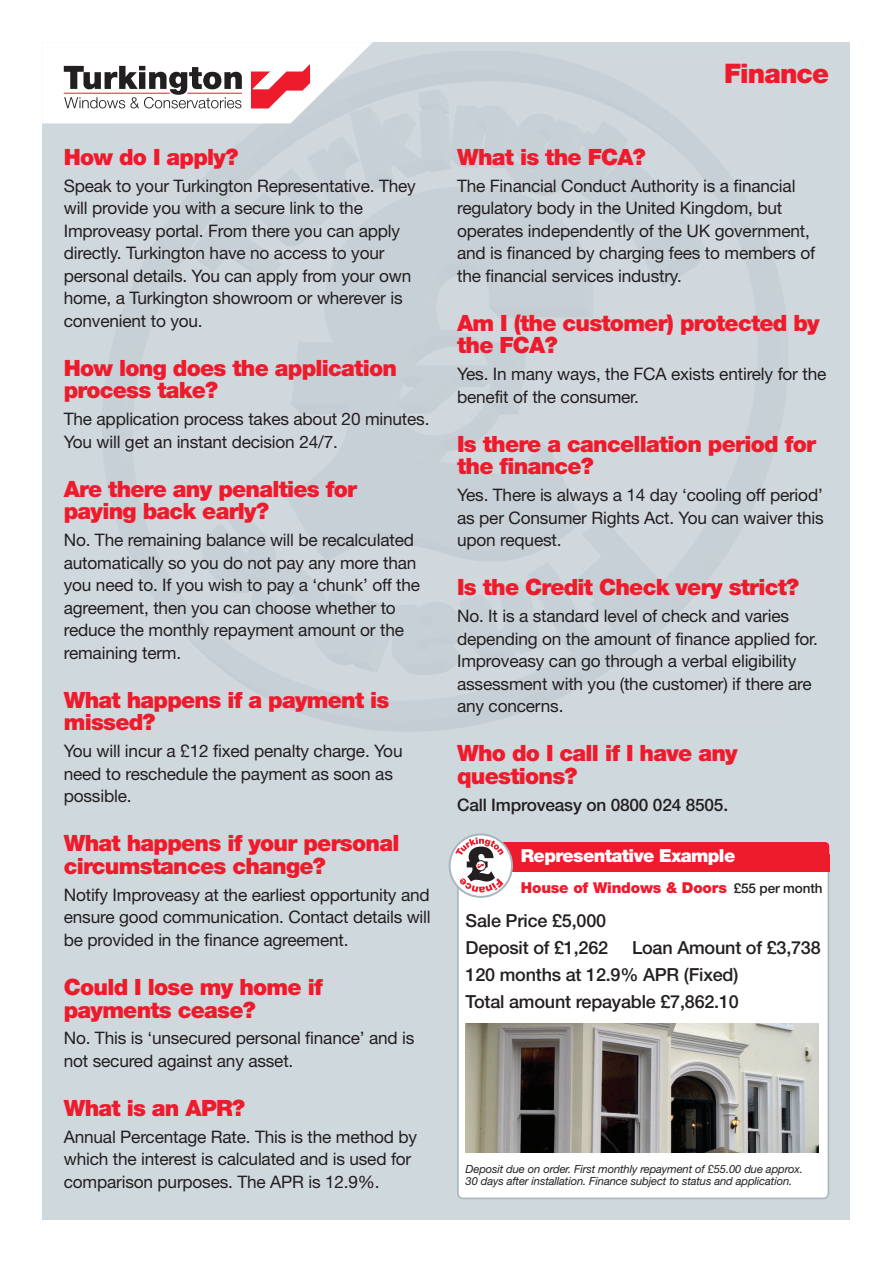
<style>
.page{position:relative;width:893px;height:1263px;background:#fff}
.page>*{position:absolute;margin:0;border:0;box-sizing:border-box;transform-origin:0 0}
.t1{font:900 27px "Helvetica Neue";letter-spacing:-.035em;color:#ee1b2c}
.t2{font:900 22.5px/22.5px "Helvetica Neue";letter-spacing:-.035em;color:#ee1b2c}
.t3{font:500 18px/27px "Helvetica Neue";letter-spacing:-.01em;color:#231f20}
.t4{font:900 18px "Helvetica Neue";letter-spacing:-.035em;color:#fff}
.t5{font:17.25px/22.5px "Helvetica Neue";letter-spacing:-.01em;color:#231f20}
.t6{font:500 17.25px "Helvetica Neue";letter-spacing:-.01em;color:#231f20}
.t7{font:900 15px "Helvetica Neue";letter-spacing:-.015em;color:#ee1b2c}
.t8{font:italic 11.25px/12px "Helvetica Neue";letter-spacing:-.01em;color:#231f20}
.s1{font-weight:500;font-size:13.5px;color:#231f20}
</style>
<div class="page">
<div style="left:43px;top:43px;width:807px;height:1177px;background:#cfd8dd"></div>
<img style="left:103px;top:71px;width:576px;height:660px">
<svg style="left:43px;top:42px;width:330px;height:81px;background:#e1d7d9"></svg>
<hr style="left:188px;top:93px;width:54px;height:1px;background:#ee1b2c">
<hr style="left:64px;top:93px;width:105px;height:1px;background:#ee1b2c">
<div style="left:457px;top:842px;width:372px;height:357px;background:#fff"></div>
<div style="left:457px;top:842px;width:372px;height:17px;background:#ee1b2c;border-radius:4px"></div>
<div style="left:457px;top:855px;width:372px;height:17px;background:#ee1b2c"></div>
<svg style="left:449px;top:833px;width:64px;height:65px"></svg>
<div style="left:451px;top:835px;width:60px;height:61px;background:#fff;border-radius:50%"></div>
<svg style="left:455px;top:837px;width:49px;height:55px"></svg>
<img style="left:466px;top:1023px;width:353px;height:130px">
<h2 class="t2" style="left:64px;top:147px;width:176px">How do I apply?</h2>
<p class="t5" style="left:64px;top:176px;width:353px">Speak to your Turkington Representative. They will provide you with a secure link to the Improveasy portal. From there you can apply directly. Turkington have no access to your personal details. You can apply from your own home, a Turkington showroom or wherever is convenient to you.</p>
<h2 class="t2" style="left:64px;top:358px;width:335px">How long does the application process take?</h2>
<p class="t5" style="left:64px;top:409px;width:367px">The application process takes about 20 minutes.<br>You will get an instant decision 24/7.</p>
<h2 class="t2" style="left:64px;top:479px;width:295px">Are there any penalties for paying back early?</h2>
<p class="t5" style="left:64px;top:530px;width:358px">No. The remaining balance will be recalculated automatically so you do not pay any more than you need to. If you wish to pay a ‘chunk’ off the agreement, then you can choose whether to reduce the monthly repayment amount or the remaining term.</p>
<h2 class="t2" style="left:64px;top:690px;width:327px">What happens if a payment is missed?</h2>
<p class="t5" style="left:64px;top:741px;width:340px">You will incur a £12 fixed penalty charge. You need to reschedule the payment as soon as possible.</p>
<h2 class="t2" style="left:64px;top:834px;width:337px">What happens if your personal circumstances change?</h2>
<p class="t5" style="left:64px;top:885px;width:368px;text-align:justify">Notify Improveasy at the earliest opportunity and ensure good communication. Contact details will be provided in the finance agreement.</p>
<h2 class="t2" style="left:64px;top:977px;width:261px">Could I lose my home if payments cease?</h2>
<p class="t5" style="left:64px;top:1028px;width:352px">No. This is ‘unsecured personal finance’ and is not secured against any asset.</p>
<h2 class="t2" style="left:64px;top:1098px;width:183px">What is an APR?</h2>
<p class="t5" style="left:64px;top:1127px;width:355px">Annual Percentage Rate. This is the method by which the interest is calculated and is used for comparison purposes. The APR is 12.9%.</p>
<h1 class="t1" style="left:724px;top:64px;width:107px">Finance</h1>
<h2 class="t2" style="left:457px;top:147px;width:190px">What is the FCA?</h2>
<p class="t5" style="left:457px;top:176px;width:360px">The Financial Conduct Authority is a financial regulatory body in the United Kingdom, but operates independently of the UK government, and is financed by charging fees to members of the financial services industry.</p>
<h2 class="t2" style="left:457px;top:313px;width:364px">Am I (the customer) protected by the FCA?</h2>
<p class="t5" style="left:457px;top:364px;width:371px">Yes. In many ways, the FCA exists entirely for the benefit of the consumer.</p>
<h2 class="t2" style="left:457px;top:434px;width:361px">Is there a cancellation period for the finance?</h2>
<p class="t5" style="left:457px;top:485px;width:368px;text-align:justify">Yes. There is always a 14 day ‘cooling off period’ as per Consumer Rights Act. You can waiver this upon request.</p>
<h2 class="t2" style="left:457px;top:578px;width:343px">Is the Credit Check very strict?</h2>
<p class="t5" style="left:457px;top:606px;width:362px">No. It is a standard level of check and varies depending on the amount of finance applied for.<br>Improveasy can go through a verbal eligibility assessment with you (the customer) if there are any concerns.</p>
<h2 class="t2" style="left:457px;top:744px;width:282px">Who do I call if I have any questions?</h2>
<p class="t6" style="left:457px;top:798px;width:273px">Call Improveasy on 0800 024 8505.</p>
<p class="t4" style="left:521px;top:849px;width:216px">Representative Example</p>
<p class="t7" style="left:521px;top:882px;width:303px">House of Windows &amp; Doors <span class="s1">£55 per month</span></p>
<p class="t3" style="left:466px;top:909px;width:144px">Sale Price £5,000<br>Deposit of £1,262</p>
<p class="t3" style="left:466px;top:936px;width:357px;text-indent:166px">Loan Amount of £3,738<br>120 months at 12.9% APR (Fixed)<br>Total amount repayable £7,862.10</p>
<p class="t8" style="left:466px;top:1164px;width:339px">Deposit due on order. First monthly repayment of £55.00 due approx.<br>30 days after installation. Finance subject to status and application.</p>
</div>
